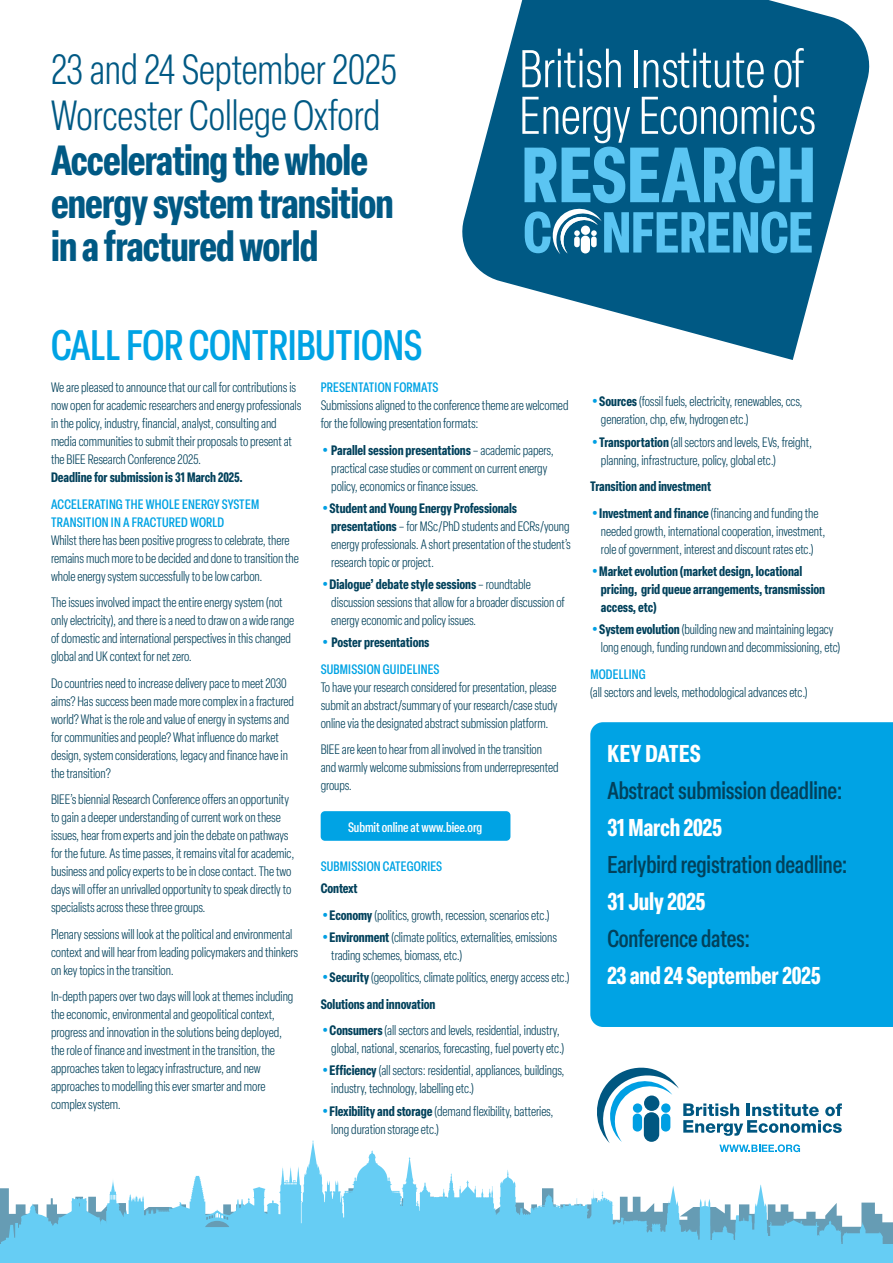
<style>
.page{position:relative;width:893px;height:1263px;background:#fff}
.page>*{position:absolute;margin:0;border:0;box-sizing:border-box;transform-origin:0 0}
.t1{font:300 condensed 52.2px/46.5px "Elza";color:#fff}
.t2{font:500 condensed 42px "Elza";letter-spacing:-.005em;color:#00a3e4}
.t3{font:700 condensed 41.55px/42.9px "Elza";letter-spacing:-.02em;color:#005984}
.t4{font:300 condensed 41.55px/45.8px "Elza";color:#005984}
.t5{font:500 condensed 24px "Elza";letter-spacing:-.005em;color:#02415b}
.t6{font:700 condensed 24px "Elza";letter-spacing:-.005em;color:#fff}
.t7{font:300 condensed 13.5px/18px "Elza";letter-spacing:-.005em;color:#02415b}
.t8{font:700 condensed 13.5px/18px "Elza";letter-spacing:-.005em;color:#02415b}
.t9{font:500 condensed 13.5px/18px "Elza";letter-spacing:.015em;color:#00a3e4}
.t10{font:500 condensed 13.5px "Elza";letter-spacing:-.005em;color:#fff}
.s1{font-size:28.5px;color:#009fe3}
.s2{font-weight:700}
.s3{font-weight:300;font-size:28.5px;color:#009fe3}
.s4{font-weight:700;color:#02415b}
</style>
<div class="page">
<div style="left:590px;top:722px;width:303px;height:305px;background:#00a3e4"></div>
<div style="left:321px;top:811px;width:189px;height:30px;background:#00a3e4;border-radius:4px"></div>
<svg style="left:112px;top:1140px;width:404px;height:44px"></svg>
<div style="left:0;top:1245px;width:893px;height:18px;background:#66cdf4"></div>
<svg style="left:0;top:1184px;width:893px;height:61px"></svg>
<svg style="left:597px;top:1068px;width:245px;height:84px"></svg>
<svg style="left:462px;top:0;width:408px;height:360px;fill:#005984"></svg>
<svg style="left:524px;top:147px;width:289px;height:107px;background:#3492bd"></svg>
<h3 class="t4" style="left:51px;top:45px;width:348px">23 and 24 September 2025<br>Worcester College Oxford</h3>
<h3 class="t3" style="left:51px;top:138px;width:344px">Accelerating the whole energy system transition in a fractured world</h3>
<h1 class="t1" style="left:519px;top:44px;width:298px">British Institute of<br>Energy Economics</h1>
<h2 class="t2" style="left:51px;top:317px;width:373px">CALL FOR CONTRIBUTIONS</h2>
<p class="t7" style="left:51px;top:378px;width:252px">We are pleased to announce that our call for contributions is now open for academic researchers and energy professionals in the policy, industry, financial, analyst, consulting and media communities to submit their proposals to present at the BIEE Research Conference 2025.</p>
<p class="t8" style="left:51px;top:468px;width:193px">Deadline for submission is 31 March 2025.</p>
<p class="t9" style="left:51px;top:494px;width:210px">ACCELERATING THE WHOLE ENERGY SYSTEM<br>TRANSITION IN A FRACTURED WORLD</p>
<p class="t7" style="left:51px;top:530px;width:249px">Whilst there has been positive progress to celebrate, there remains much more to be decided and done to transition the whole energy system successfully to be low carbon.</p>
<p class="t7" style="left:51px;top:593px;width:245px">The issues involved impact the entire energy system (not only electricity), and there is a need to draw on a wide range of domestic and international perspectives in this changed global and UK context for net zero.</p>
<p class="t7" style="left:51px;top:673px;width:245px">Do countries need to increase delivery pace to meet 2030 aims? Has success been made more complex in a fractured world? What is the role and value of energy in systems and for communities and people? What influence do market design, system considerations, legacy and finance have in the transition?</p>
<p class="t7" style="left:51px;top:790px;width:245px">BIEE’s biennial Research Conference offers an opportunity to gain a deeper understanding of current work on these issues, hear from experts and join the debate on pathways for the future. As time passes, it remains vital for academic, business and policy experts to be in close contact. The two days will offer an unrivalled opportunity to speak directly to specialists across these three groups.</p>
<p class="t7" style="left:51px;top:924px;width:249px">Plenary sessions will look at the political and environmental context and will hear from leading policymakers and thinkers on key topics in the transition.</p>
<p class="t7" style="left:51px;top:987px;width:244px">In-depth papers over two days will look at themes including the economic, environmental and geopolitical context, progress and innovation in the solutions being deployed, the role of finance and investment in the transition, the approaches taken to legacy infrastructure, and new approaches to modelling this ever smarter and more complex system.</p>
<p class="t9" style="left:321px;top:378px;width:119px">PRESENTATION FORMATS</p>
<p class="t7" style="left:321px;top:396px;width:249px">Submissions aligned to the conference theme are welcomed for the following presentation formats:</p>
<p class="t7" style="left:331px;top:440px;width:224px;text-indent:-11px"><span class="s1">•</span><span class="s2">Parallel session presentations</span> – academic papers, practical case studies or comment on current energy policy, economics or finance issues.</p>
<p class="t7" style="left:331px;top:499px;width:241px;text-indent:-11px"><span class="s1">•</span><span class="s2">Student and Young Energy Professionals presentations</span> – for MSc/PhD students and ECRs/young energy professionals. A short presentation of the student’s research topic or project.</p>
<p class="t7" style="left:331px;top:575px;width:235px;text-indent:-11px"><span class="s1">•</span><span class="s2">Dialogue’ debate style sessions</span> – roundtable discussion sessions that allow for a broader discussion of energy economic and policy issues.</p>
<p class="t9" style="left:321px;top:629px;width:120px;line-height:26.5px"><span class="s3">•</span> <span class="s4">Poster presentations<br></span>SUBMISSION GUIDELINES</p>
<p class="t7" style="left:321px;top:678px;width:238px;text-align:justify">To have your research considered for presentation, please submit an abstract/summary of your research/case study online via the designated abstract submission platform.</p>
<p class="t7" style="left:321px;top:740px;width:239px">BIEE are keen to hear from all involved in the transition and warmly welcome submissions from underrepresented groups.</p>
<p class="t10" style="left:348px;top:819px;width:136px">Submit online at www.biee.org</p>
<p class="t9" style="left:321px;top:857px;width:123px">SUBMISSION CATEGORIES</p>
<p class="t8" style="left:321px;top:879px;width:39px">Context</p>
<p class="t7" style="left:321px;top:905px;width:230px"><span class="s1">•</span><span class="s2">Economy</span> (politics, growth, recession, scenarios etc.)</p>
<p class="t7" style="left:331px;top:928px;width:227px;text-indent:-11px"><span class="s1">•</span><span class="s2">Environment</span> (climate politics, externalities, emissions trading schemes, biomass, etc.)</p>
<p class="t7" style="left:321px;top:964px;width:250px;line-height:26.5px"><span class="s1">•</span><span class="s2">Security</span> (geopolitics, climate politics, energy access etc.)<br><span class="s2">Solutions and innovation</span></p>
<p class="t7" style="left:331px;top:1021px;width:234px;text-indent:-11px"><span class="s1">•</span><span class="s2">Consumers</span> (all sectors and levels, residential, industry, global, national, scenarios, forecasting, fuel poverty etc.)</p>
<p class="t7" style="left:331px;top:1061px;width:235px;text-indent:-11px"><span class="s1">•</span><span class="s2">Efficiency</span> (all sectors: residential, appliances, buildings, industry, technology, labelling etc.)</p>
<p class="t7" style="left:331px;top:1101px;width:224px;text-indent:-11px"><span class="s1">•</span><span class="s2">Flexibility and storage</span> (demand flexibility, batteries, long duration storage etc.)</p>
<p class="t7" style="left:601px;top:392px;width:203px;text-indent:-11px"><span class="s1">•</span><span class="s2">Sources</span> (fossil fuels, electricity, renewables, ccs, generation, chp, efw, hydrogen etc.)</p>
<p class="t7" style="left:601px;top:432px;width:213px;text-indent:-11px"><span class="s1">•</span><span class="s2">Transportation</span> (all sectors and levels, EVs, freight, planning, infrastructure, policy, global etc.)</p>
<p class="t8" style="left:590px;top:477px;width:122px">Transition and investment</p>
<p class="t7" style="left:601px;top:503px;width:226px;text-indent:-11px"><span class="s1">•</span><span class="s2">Investment and finance</span> (financing and funding the needed growth, international cooperation, investment, role of government, interest and discount rates etc.)</p>
<p class="t8" style="left:601px;top:562px;width:226px;text-indent:-11px"><span class="s3">•</span>Market evolution (market design, locational pricing, grid queue arrangements, transmission access, etc)</p>
<p class="t7" style="left:601px;top:620px;width:241px;text-indent:-11px"><span class="s1">•</span><span class="s2">System evolution</span> (building new and maintaining legacy long enough, funding rundown and decommissioning, etc)</p>
<p class="t9" style="left:590px;top:664px;width:57px">MODELLING</p>
<p class="t7" style="left:590px;top:682px;width:219px">(all sectors and levels, methodological advances etc.)</p>
<h3 class="t6" style="left:607px;top:737px;width:95px">KEY DATES</h3>
<h3 class="t5" style="left:607px;top:775px;width:237px">Abstract submission deadline:</h3>
<h3 class="t6" style="left:607px;top:811px;width:116px">31 March 2025</h3>
<h3 class="t5" style="left:607px;top:849px;width:242px">Earlybird registration deadline:</h3>
<h3 class="t6" style="left:607px;top:885px;width:100px">31 July 2025</h3>
<h3 class="t5" style="left:607px;top:923px;width:144px">Conference dates:</h3>
<h3 class="t6" style="left:607px;top:959px;width:215px">23 and 24 September 2025</h3>
</div>
